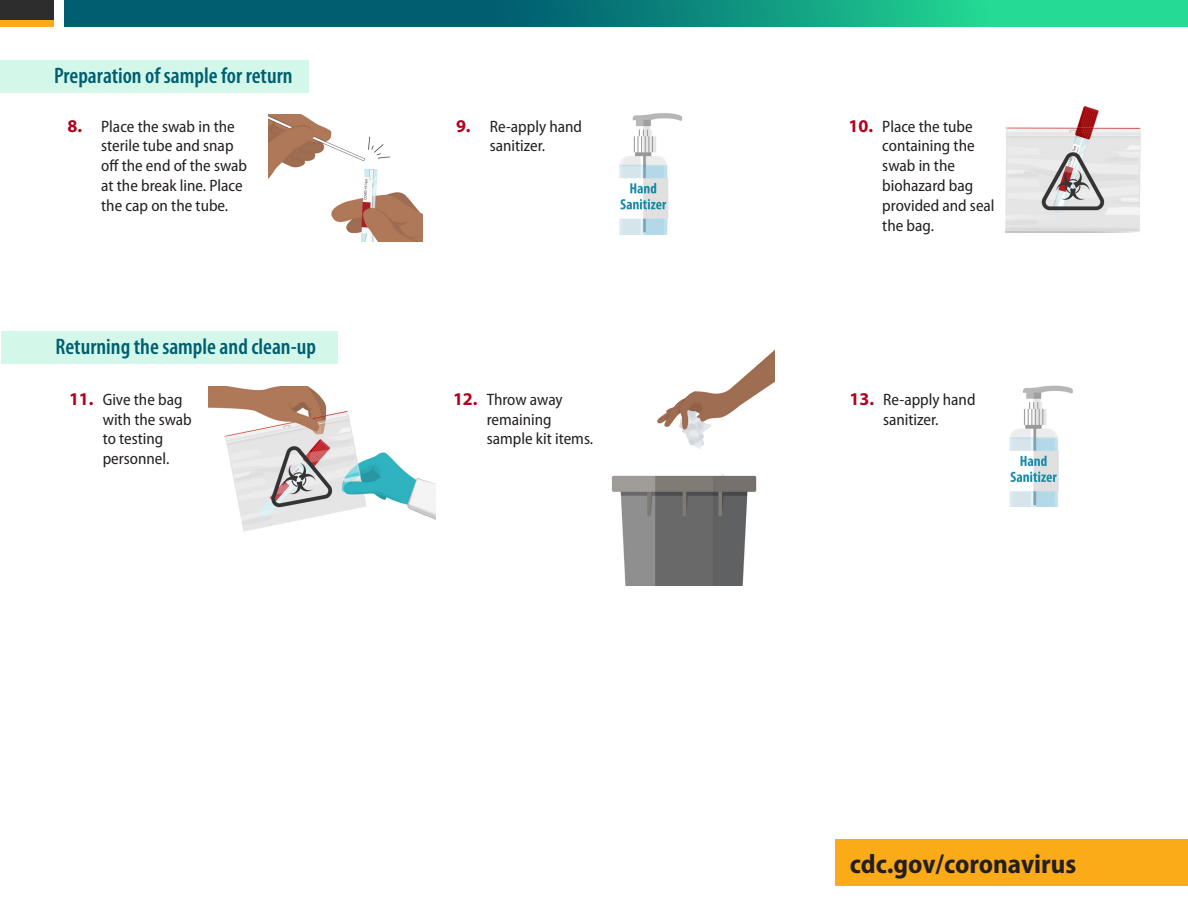
<style>
.page{position:relative;width:1188px;height:918px;background:#fff}
.page>*{position:absolute;margin:0;border:0;box-sizing:border-box;transform-origin:0 0}
.BOTTOM_LINK_For_more{font:700 semi-condensed 27px "Myriad Pro";color:#231f20}
.H2_headers__with_mai{font:600 condensed 22.5px "Myriad Pro";color:#005e70}
.t1{font:semi-condensed 16.5px/19.8px "Myriad Pro";color:#231f20}
.s1{font-weight:700;font-stretch:normal;font-size:18px;color:#b3001e}
</style>
<div class="page">
<img style="left:611px;top:349px;width:164px;height:236px">
<div style="left:836px;top:839px;width:352px;height:47px;background:#fbab18"></div>
<div style="left:0;top:0;width:54px;height:20px;background:#2d2d2d"></div>
<div style="left:0;top:20px;width:54px;height:7px;background:#fbab18"></div>
<svg style="left:64px;top:0;width:1124px;height:27px;background:#0d8d7d"></svg>
<div style="left:0;top:60px;width:309px;height:32px;background:#d3f8ea"></div>
<div style="left:2px;top:332px;width:336px;height:32px;background:#d3f8ea"></div>
<img style="left:1005px;top:106px;width:136px;height:127px">
<img style="left:209px;top:386px;width:226px;height:146px">
<img style="left:269px;top:115px;width:154px;height:127px">
<img style="left:619px;top:113px;width:64px;height:121px">
<img style="left:1009px;top:385px;width:64px;height:122px">
<h2 class="H2_headers__with_mai" style="left:54px;top:63px;width:240px">Preparation of sample for return</h2>
<p class="t1" style="left:101px;top:117px;width:147px;text-indent:-34px"><span class="s1">8.</span> Place the swab in the sterile tube and snap off the end of the swab at the break line. Place the cap on the tube.</p>
<h2 class="H2_headers__with_mai" style="left:56px;top:335px;width:262px">Returning the sample and clean-up</h2>
<p class="t1" style="left:103px;top:390px;width:91px;text-indent:-34px"><span class="s1">11.</span> Give the bag with the swab to testing personnel.</p>
<p class="t1" style="left:456px;top:117px;width:128px;text-align:center"><span class="s1">9.</span> Re-apply hand sanitizer.</p>
<p class="t1" style="left:882px;top:117px;width:114px;text-indent:-34px"><span class="s1">10.</span> Place the tube containing the swab in the biohazard bag provided and seal the bag.</p>
<p class="t1" style="left:487px;top:390px;width:108px;text-indent:-34px"><span class="s1">12.</span> Throw away remaining sample kit items.</p>
<p class="t1" style="left:849px;top:390px;width:128px;text-align:center"><span class="s1">13.</span> Re-apply hand sanitizer.</p>
<p class="BOTTOM_LINK_For_more" style="left:850px;top:849px;width:228px">cdc.gov/coronavirus</p>
</div>
